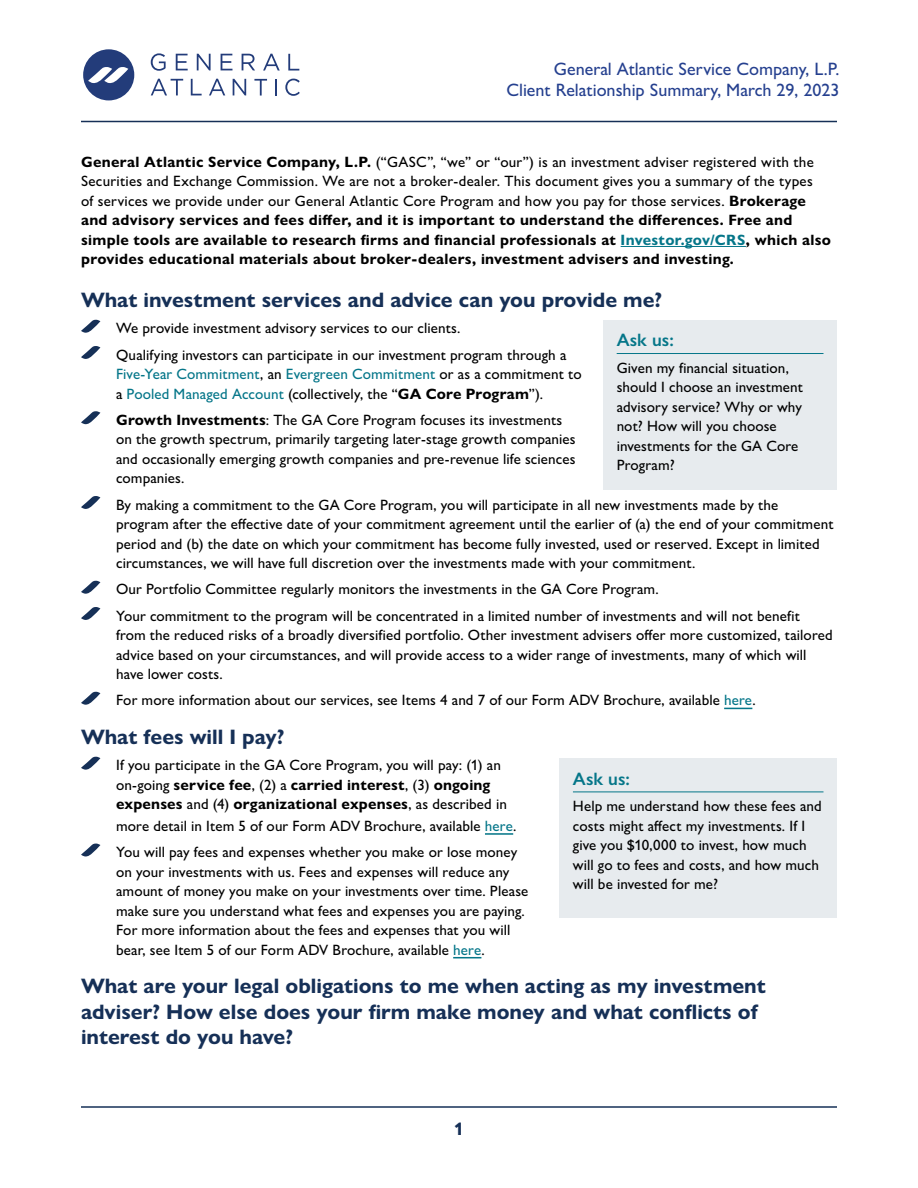
<style>
.page{position:relative;width:918px;height:1188px;background:#fff}
.page>*{position:absolute;margin:0;border:0;box-sizing:border-box;transform-origin:0 0}
.t1{font:700 21px/25.2px "Gill Sans Nova";color:#163057}
.t2{font:500 18px/21px "Gill Sans Nova";color:#25408f;text-align:right}
.t3{font:600 18px "Gill Sans Nova";letter-spacing:.005em;color:#057689}
.t4{font:700 18px "Gill Sans Nova";color:#163057}
.t5{font:500 15px/19.5px "Gill Sans Nova";letter-spacing:.005em;color:#000}
.t6{font:700 15px/19.5px "Gill Sans Nova";letter-spacing:.02em;color:#000}
.t7{font:500 15px/19.5px "Gill Sans Nova";letter-spacing:.005em;color:#057689}
.s1{font-weight:500}
.s2{color:#057689}
.s3{color:#000}
.s4{font-weight:700;color:#000}
.s5{font-weight:700}
</style>
<div class="page">
<div style="left:83px;top:49px;width:51px;height:51px;background:#233c7a;border-radius:50%"></div>
<svg style="left:151px;top:53px;width:15px;height:18px"></svg>
<svg style="left:176px;top:54px;width:12px;height:16px"></svg>
<svg style="left:197px;top:54px;width:14px;height:16px"></svg>
<svg style="left:221px;top:54px;width:11px;height:16px"></svg>
<svg style="left:242px;top:54px;width:13px;height:16px"></svg>
<svg style="left:263px;top:54px;width:17px;height:17px"></svg>
<svg style="left:288px;top:54px;width:11px;height:17px"></svg>
<svg style="left:151px;top:79px;width:32px;height:16px"></svg>
<svg style="left:191px;top:79px;width:11px;height:16px"></svg>
<svg style="left:209px;top:79px;width:16px;height:16px"></svg>
<svg style="left:233px;top:79px;width:13px;height:16px"></svg>
<svg style="left:254px;top:79px;width:13px;height:17px"></svg>
<svg style="left:275px;top:79px;width:2px;height:17px"></svg>
<svg style="left:285px;top:79px;width:15px;height:17px"></svg>
<svg style="left:88px;top:67px;width:40px;height:16px"></svg>
<hr style="left:81px;top:1106px;width:756px;height:2px;background:#163057">
<hr style="left:81px;top:121px;width:756px;height:1px;background:#163057">
<svg style="left:724px;top:708px;width:28px;height:1px"></svg>
<hr style="left:485px;top:833px;width:28px;height:2px;background:#057689">
<svg style="left:453px;top:957px;width:28px;height:1px"></svg>
<svg style="left:81px;top:320px;width:19px;height:13px"></svg>
<svg style="left:81px;top:346px;width:19px;height:13px"></svg>
<svg style="left:81px;top:411px;width:19px;height:13px"></svg>
<svg style="left:81px;top:496px;width:19px;height:13px"></svg>
<svg style="left:81px;top:581px;width:19px;height:13px"></svg>
<svg style="left:81px;top:607px;width:19px;height:13px"></svg>
<svg style="left:81px;top:692px;width:19px;height:13px"></svg>
<svg style="left:81px;top:757px;width:19px;height:13px"></svg>
<svg style="left:81px;top:844px;width:19px;height:12px"></svg>
<hr style="left:621px;top:246px;width:125px;height:1px;background:#057689">
<div style="left:603px;top:320px;width:234px;height:169px;background:#e7ebee"></div>
<hr style="left:617px;top:353px;width:207px;height:1px;background:#057689">
<div style="left:559px;top:758px;width:278px;height:160px;background:#e7ebee"></div>
<hr style="left:573px;top:792px;width:250px;height:1px;background:#057689">
<p class="t2" style="left:506px;top:59px;width:335px">General Atlantic Service Company, L.P.<br>Client Relationship Summary, March 29, 2023</p>
<p class="t6" style="left:81px;top:152px;width:752px">General Atlantic Service Company, L.P. <span class="s1">(“GASC”, “we” or “our”) is an investment adviser registered with the Securities and Exchange Commission. We are not a broker-dealer. This document gives you a summary of the types<br>of services we provide under our General Atlantic Core Program and how you pay for those services.</span> Brokerage and advisory services and fees differ, and it is important to understand the differences. Free and simple tools are available to research firms and financial professionals at <span class="s2">Investor.gov/CRS</span>, which also provides educational materials about broker-dealers, investment advisers and investing.</p>
<h1 class="t1" style="left:81px;top:287px;width:583px">What investment services and advice can you provide me?</h1>
<p class="t5" style="left:116px;top:315px;width:452px;line-height:26.2px">We provide investment advisory services to our clients.<br>Qualifying investors can participate in our investment program through a</p>
<p class="t7" style="left:116px;top:364px;width:467px">Five‑Year Commitment<span class="s3">, an</span> Evergreen Commitment <span class="s3">or as a commitment to a</span> Pooled Managed Account <span class="s3">(collectively, the “</span><span class="s4">GA Core Program</span><span class="s3">”).</span></p>
<p class="t5" style="left:116px;top:410px;width:461px"><span class="s5">Growth Investments</span>: The GA Core Program focuses its investments on the growth spectrum, primarily targeting later-stage growth companies and occasionally emerging growth companies and pre-revenue life sciences companies.</p>
<p class="t5" style="left:116px;top:495px;width:719px">By making a commitment to the GA Core Program, you will participate in all new investments made by the program after the effective date of your commitment agreement until the earlier of (a) the end of your commitment period and (b) the date on which your commitment has become fully invested, used or reserved. Except in limited circumstances, we will have full discretion over the investments made with your commitment.</p>
<p class="t5" style="left:116px;top:576px;width:686px;line-height:26.2px">Our Portfolio Committee regularly monitors the investments in the GA Core Program.<br>Your commitment to the program will be concentrated in a limited number of investments and will not benefit</p>
<p class="t5" style="left:116px;top:625px;width:718px">from the reduced risks of a broadly diversified portfolio. Other investment advisers offer more customized, tailored advice based on your circumstances, and will provide access to a wider range of investments, many of which will have lower costs.</p>
<p class="t5" style="left:116px;top:690px;width:641px">For more information about our services, see Items 4 and 7 of our Form ADV Brochure, available <span class="s2">here</span>.</p>
<h1 class="t1" style="left:81px;top:724px;width:205px">What fees will I pay?</h1>
<p class="t5" style="left:116px;top:755px;width:392px">If you participate in the GA Core Program, you will pay: (1) an on‐going <span class="s5">service fee</span>, (2) a <span class="s5">carried interest</span>, (3) <span class="s5">ongoing expenses</span> and (4) <span class="s5">organizational expenses</span>, as described in</p>
<p class="t5" style="left:116px;top:813px;width:403px;line-height:26.2px">more detail in Item 5 of our Form ADV Brochure, available <span class="s2">here</span>.<br>You will pay fees and expenses whether you make or lose money</p>
<p class="t5" style="left:116px;top:862px;width:414px">on your investments with us. Fees and expenses will reduce any amount of money you make on your investments over time. Please make sure you understand what fees and expenses you are paying.<br>For more information about the fees and expenses that you will bear, see Item 5 of our Form ADV Brochure, available <span class="s2">here</span>.</p>
<h1 class="t1" style="left:81px;top:974px;width:686px">What are your legal obligations to me when acting as my investment adviser? How else does your firm make money and what conflicts of interest do you have?</h1>
<p class="t3" style="left:617px;top:329px;width:59px">Ask us:</p>
<p class="t5" style="left:617px;top:358px;width:188px">Given my financial situation, should I choose an investment advisory service? Why or why not? How will you choose investments for the GA Core<br>Program?</p>
<p class="t3" style="left:573px;top:768px;width:59px">Ask us:</p>
<p class="t5" style="left:573px;top:796px;width:250px">Help me understand how these fees and costs might affect my investments. If I give you $10,000 to invest, how much will go to fees and costs, and how much will be invested for me?</p>
<p class="t4" style="left:454px;top:1118px;width:12px">1</p>
</div>
